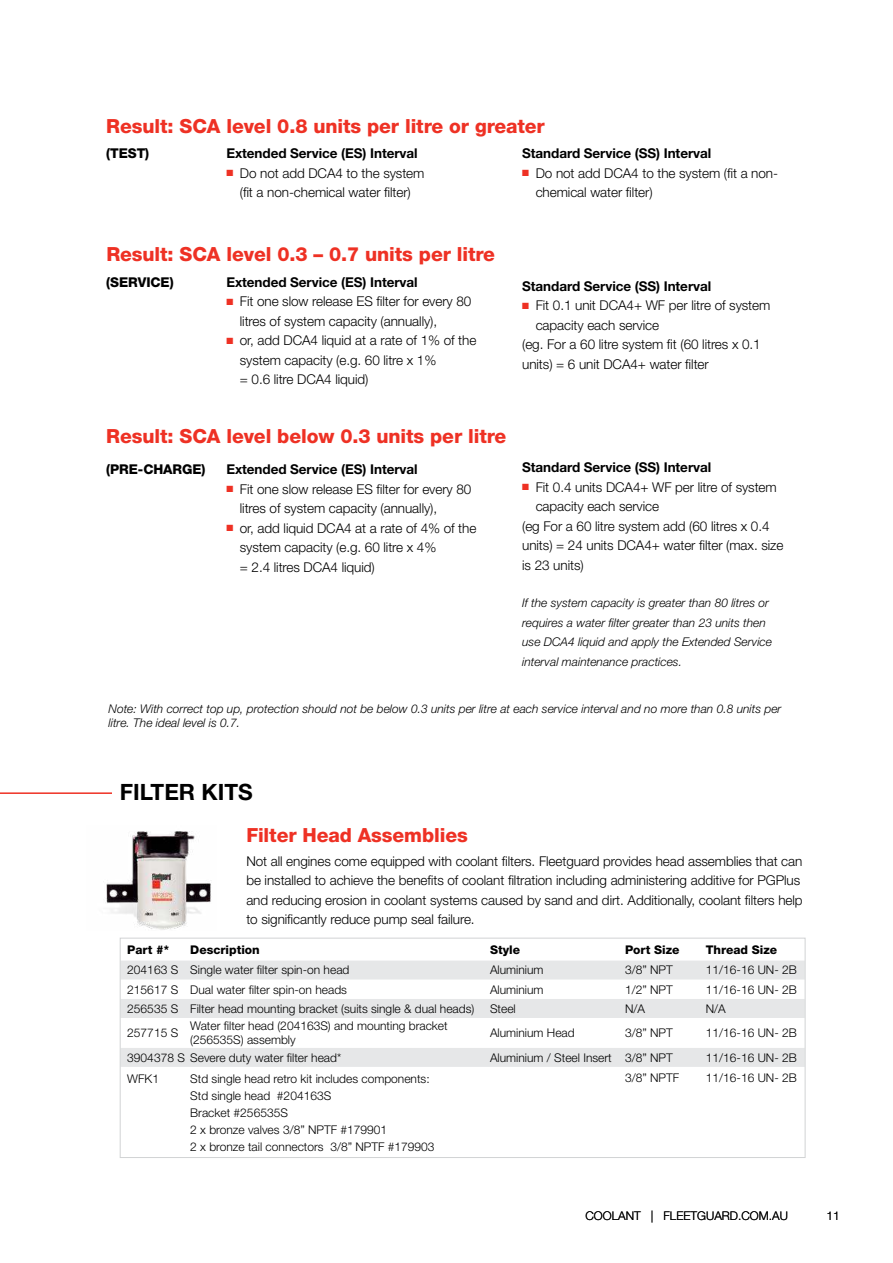
<style>
.page{position:relative;width:893px;height:1263px;background:#fff}
.page>*{position:absolute;margin:0;border:0;box-sizing:border-box;transform-origin:0 0}
.t1{font:700 22.5px "Helvetica Neue LT Std";color:#000}
.t2{font:800 19.5px "Helvetica Neue LT Std";letter-spacing:-.005em;color:#ee3124}
.t3{font:300 13.5px/19.5px "Helvetica Neue LT Std";letter-spacing:-.005em;color:#000}
.t4{font:700 13.5px "Helvetica Neue LT Std";letter-spacing:-.005em;color:#000}
.t5{font:800 13.5px "Helvetica Neue LT Std";letter-spacing:-.005em;color:#000}
.t6{font:300 12px/17.2px "Helvetica Neue LT Std";color:#000}
.t7{font:italic 300 12px/19.5px "Helvetica Neue LT Std";color:#000}
.t8{font:800 12px "Helvetica Neue LT Std";color:#000}
.s1{color:#ee3124}
</style>
<div class="page">
<div style="left:122px;top:960px;width:681px;height:107px;background:#e6e7e8"></div>
<svg style="left:122px;top:980px;width:681px;height:68px"></svg>
<div style="left:120px;top:938px;width:685px;height:220px;border:1px solid #d1d3d4"></div>
<hr style="left:0;top:792px;width:112px;height:2px;background:#ee3124">
<img style="left:103px;top:831px;width:108px;height:99px">
<h2 class="t2" style="left:106px;top:115px;width:440px">Result: SCA level 0.8 units per litre or greater</h2>
<p class="t5" style="left:106px;top:146px;width:44px">(TEST)</p>
<p class="t4" style="left:522px;top:145px;width:191px">Standard Service (SS) Interval</p>
<p class="t3" style="left:536px;top:163px;width:244px;text-indent:-14px"><span class="s1">■</span> Do not add DCA4 to the system (fit a non&shy;chemical water filter)</p>
<p class="t4" style="left:226px;top:145px;width:193px">Extended Service (ES) Interval</p>
<p class="t3" style="left:226px;top:163px;width:200px;text-align:center"><span class="s1">■</span> Do not add DCA4 to the system (fit a non-chemical water filter)</p>
<h2 class="t2" style="left:106px;top:243px;width:390px">Result: SCA level 0.3 – 0.7 units per litre</h2>
<p class="t5" style="left:106px;top:274px;width:69px">(SERVICE)</p>
<p class="t4" style="left:226px;top:273px;width:193px">Extended Service (ES) Interval</p>
<p class="t3" style="left:240px;top:291px;width:233px;text-indent:-14px"><span class="s1">■</span> Fit one slow release ES filter for every 80 litres of system capacity (annually),</p>
<p class="t3" style="left:240px;top:330px;width:238px;text-indent:-14px"><span class="s1">■</span> or, add DCA4 liquid at a rate of 1% of the system capacity (e.g. 60 litre x 1%<br>= 0.6 litre DCA4 liquid)</p>
<p class="t4" style="left:522px;top:277px;width:191px">Standard Service (SS) Interval</p>
<p class="t3" style="left:522px;top:295px;width:250px"><span class="s1">■</span> Fit 0.1 unit DCA4+ WF per litre of system</p>
<p class="t3" style="left:536px;top:315px;width:125px">capacity each service</p>
<p class="t3" style="left:522px;top:334px;width:240px">(eg. For a 60 litre system fit (60 litres x 0.1</p>
<p class="t3" style="left:522px;top:354px;width:188px">units) = 6 unit DCA4+ water filter</p>
<h2 class="t2" style="left:106px;top:424px;width:402px">Result: SCA level below 0.3 units per litre</h2>
<p class="t5" style="left:106px;top:461px;width:101px">(PRE-CHARGE)</p>
<p class="t4" style="left:226px;top:461px;width:193px">Extended Service (ES) Interval</p>
<p class="t3" style="left:240px;top:479px;width:233px;text-indent:-14px"><span class="s1">■</span> Fit one slow release ES filter for every 80 litres of system capacity (annually),</p>
<p class="t3" style="left:240px;top:518px;width:238px;text-indent:-14px"><span class="s1">■</span> or, add liquid DCA4 at a rate of 4% of the system capacity (e.g. 60 litre x 4%<br>= 2.4 litres DCA4 liquid)</p>
<p class="t4" style="left:522px;top:459px;width:191px">Standard Service (SS) Interval</p>
<p class="t3" style="left:522px;top:477px;width:256px"><span class="s1">■</span> Fit 0.4 units DCA4+ WF per litre of system</p>
<p class="t3" style="left:536px;top:496px;width:125px">capacity each service</p>
<p class="t3" style="left:522px;top:516px;width:249px">(eg For a 60 litre system add (60 litres x 0.4</p>
<p class="t3" style="left:522px;top:535px;width:263px">units) = 24 units DCA4+ water filter (max. size</p>
<p class="t3" style="left:522px;top:555px;width:63px">is 23 units)</p>
<p class="t7" style="left:522px;top:593px;width:251px">If the system capacity is greater than 80 litres or requires a water filter greater than 23 units then use DCA4 liquid and apply the Extended Service interval maintenance practices.</p>
<p class="t7" style="left:109px;top:701px;width:674px;line-height:14.4px">Note: With correct top up, protection should not be below 0.3 units per litre at each service interval and no more than 0.8 units per litre. The ideal level is 0.7.</p>
<h1 class="t1" style="left:120px;top:778px;width:134px">FILTER KITS</h1>
<h2 class="t2" style="left:246px;top:823px;width:223px">Filter Head Assemblies</h2>
<p class="t3" style="left:246px;top:851px;width:558px">Not all engines come equipped with coolant filters. Fleetguard provides head assemblies that can be installed to achieve the benefits of coolant filtration including administering additive for PGPlus and reducing erosion in coolant systems caused by sand and dirt. Additionally, coolant filters help to significantly reduce pump seal failure.</p>
<p class="t8" style="left:127px;top:942px;width:43px">Part #*</p>
<p class="t8" style="left:190px;top:942px;width:71px">Description</p>
<p class="t8" style="left:490px;top:942px;width:31px">Style</p>
<p class="t8" style="left:625px;top:942px;width:56px">Port Size</p>
<p class="t8" style="left:706px;top:942px;width:73px">Thread Size</p>
<p class="t6" style="left:127px;top:961px;width:224px">204163 S Single water filter spin-on head</p>
<p class="t6" style="left:490px;top:961px;width:55px">Aluminium</p>
<p class="t6" style="left:625px;top:961px;width:49px">3/8” NPT</p>
<p class="t6" style="left:706px;top:961px;width:92px">11/16-16 UN- 2B</p>
<p class="t6" style="left:127px;top:980px;width:221px">215617 S Dual water filter spin-on heads</p>
<p class="t6" style="left:490px;top:980px;width:55px">Aluminium</p>
<p class="t6" style="left:625px;top:980px;width:49px">1/2” NPT</p>
<p class="t6" style="left:706px;top:980px;width:92px">11/16-16 UN- 2B</p>
<p class="t6" style="left:127px;top:999px;width:349px">256535 S Filter head mounting bracket (suits single &amp; dual heads)</p>
<p class="t6" style="left:490px;top:999px;width:27px">Steel</p>
<p class="t6" style="left:625px;top:999px;width:22px">N/A</p>
<p class="t6" style="left:706px;top:999px;width:22px">N/A</p>
<p class="t6" style="left:127px;top:1024px;width:52px">257715 S</p>
<p class="t6" style="left:190px;top:1018px;width:259px;line-height:14.4px">Water filter head (204163S) and mounting bracket (256535S) assembly</p>
<p class="t6" style="left:490px;top:1024px;width:86px">Aluminium Head</p>
<p class="t6" style="left:625px;top:1024px;width:49px">3/8” NPT</p>
<p class="t6" style="left:706px;top:1024px;width:92px">11/16-16 UN- 2B</p>
<p class="t6" style="left:127px;top:1048px;width:215px">3904378 S Severe duty water filter head*</p>
<p class="t6" style="left:490px;top:1048px;width:184px">Aluminium / Steel Insert 3/8” NPT</p>
<p class="t6" style="left:706px;top:1048px;width:92px">11/16-16 UN- 2B</p>
<p class="t6" style="left:127px;top:1069px;width:33px">WFK1</p>
<p class="t6" style="left:190px;top:1069px;width:246px">Std single head retro kit includes components:<br>Std single head #204163S<br>Bracket #256535S<br>2 x bronze valves 3/8” NPTF #179901<br>2 x bronze tail connectors 3/8” NPTF #179903</p>
<p class="t6" style="left:625px;top:1069px;width:56px">3/8” NPTF</p>
<p class="t6" style="left:706px;top:1069px;width:92px">11/16-16 UN- 2B</p>
<p class="t6" style="left:585px;top:1207px;width:204px">COOLANT | FLEETGUARD.COM.AU</p>
<p class="t6" style="left:826px;top:1207px;width:15px">11</p>
</div>
